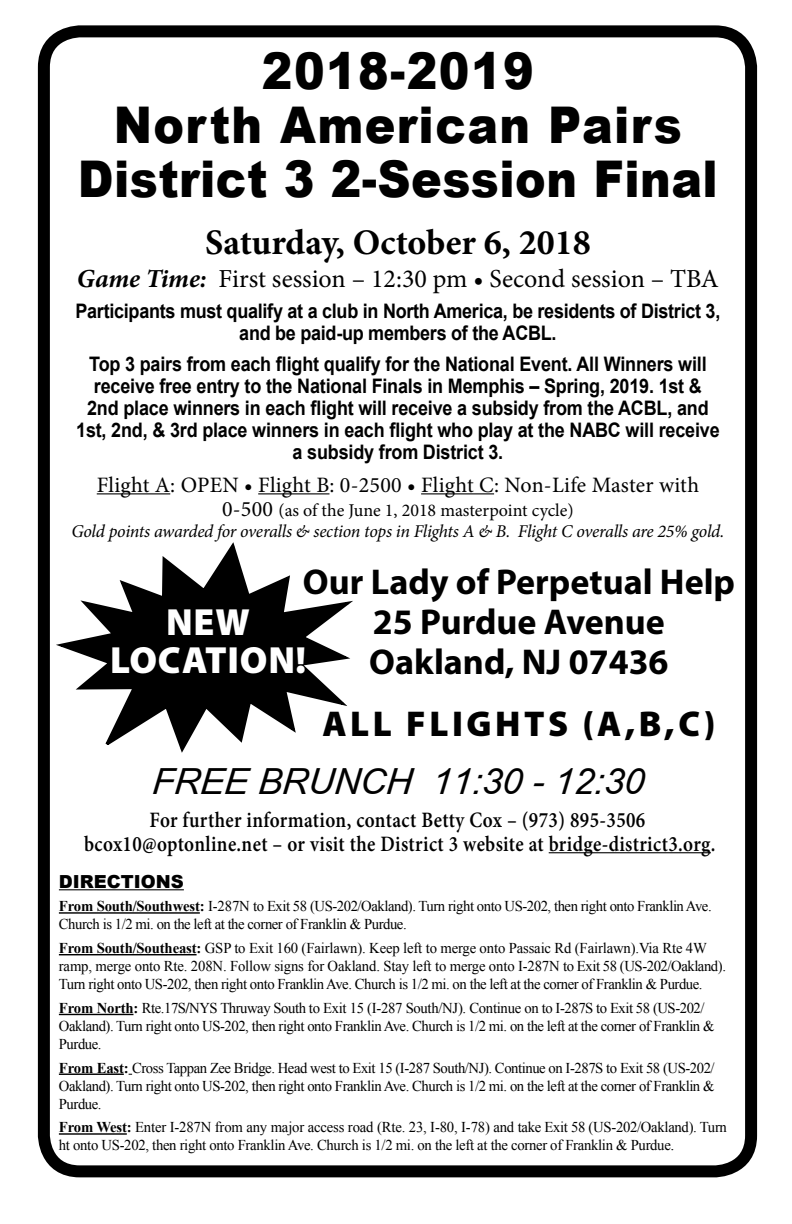
<style>
.page{position:relative;width:792px;height:1224px;background:#fff}
.page>*{position:absolute;margin:0;border:0;box-sizing:border-box;transform-origin:0 0}
.t1{font:900 50.6px/54px "Arial";letter-spacing:.03em;color:#000;text-align:center;scale:.91 1}
.t2{font:900 38px/38px "Myriad Pro";letter-spacing:.02em;color:#fff;text-align:center}
.t3{font:700 36px/40px "Myriad Pro";color:#000;text-align:center}
.t4{font:700 36px "Minion Pro";color:#000}
.t5{font:italic 36px "Arial";color:#000}
.t6{font:900 36px "Myriad Pro";letter-spacing:.1em;color:#000}
.t7{font:26px "Minion Pro";color:#000}
.t8{font:600 22px/24px "Minion Pro";letter-spacing:.02em;color:#000;text-align:center;scale:.87 1}
.t9{font:22px "Minion Pro";letter-spacing:.01em;color:#000}
.t10{font:700 20px/22px "Arial";letter-spacing:-.01em;color:#000;text-align:center;scale:.9 1}
.t11{font:italic 18px/21px "Minion Pro";letter-spacing:-.02em;color:#000;text-align:center}
.t12{font:900 18px "Arial";color:#000}
.t13{font:15px/18px "Times New Roman";letter-spacing:-.03em;color:#000}
.t14{font:15px/18px "Times New Roman";letter-spacing:-.01em;color:#000}
.s1{font-weight:700;font-style:italic}
.s2{font-style:normal;font-size:22px}
.s3{font-style:normal}
.s4{font-weight:700}
.s5{font-size:16px}
</style>
<div class="page">
<div style="left:38px;top:25px;width:719px;height:1152px;border:12px solid #000;border-radius:36px"></div>
<hr style="left:97px;top:493px;width:73px;height:1px;background:#000">
<hr style="left:258px;top:493px;width:71px;height:1px;background:#000">
<hr style="left:421px;top:493px;width:73px;height:1px;background:#000">
<hr style="left:549px;top:852px;width:162px;height:1px;background:#000">
<hr style="left:59px;top:889px;width:125px;height:1px;background:#000">
<hr style="left:59px;top:912px;width:141px;height:2px;background:#000">
<hr style="left:59px;top:954px;width:138px;height:1px;background:#000">
<hr style="left:59px;top:1014px;width:74px;height:1px;background:#000">
<hr style="left:59px;top:1074px;width:65px;height:1px;background:#000">
<hr style="left:59px;top:1133px;width:68px;height:2px;background:#000">
<svg style="left:41px;top:516px;width:312px;height:267px"></svg>
<h1 class="t1" style="left:78px;top:42px;width:705px">2018-2019<br>North American Pairs<br>District 3 2-Session Final</h1>
<h3 class="t4" style="left:205px;top:217px;width:387px">Saturday, October 6, 2018</h3>
<h3 class="t7" style="left:77px;top:261px;width:643px"><span class="s1">Game Time:</span> First session – 12:30 pm • Second session – TBA</h3>
<h3 class="t10" style="left:75px;top:300px;width:718px">Participants must qualify at a club in North America, be residents of District 3, and be paid-up members of the ACBL.</h3>
<p class="t10" style="left:76px;top:353px;width:717px">Top 3 pairs from each flight qualify for the National Event. All Winners will receive free entry to the National Finals in Memphis – Spring, 2019. 1st &amp; 2nd place winners in each flight will receive a subsidy from the ACBL, and 1st, 2nd, &amp; 3rd place winners in each flight who play at the NABC will receive a subsidy from District 3.</p>
<h3 class="t9" style="left:97px;top:470px;width:604px">Flight A: OPEN • Flight B: 0-2500 • Flight C: Non-Life Master with</h3>
<p class="t11" style="left:71px;top:499px;width:655px"><span class="s2">0-500</span> <span class="s3">(as of the June 1, 2018 masterpoint cycle)<br></span>Gold points awarded for overalls &amp; section tops in Flights A &amp; B. Flight C overalls are 25% gold.</p>
<h3 class="t3" style="left:303px;top:561px;width:434px">Our Lady of Perpetual Help<br>25 Purdue Avenue<br>Oakland, NJ 07436</h3>
<h3 class="t6" style="left:322px;top:703px;width:395px">ALL FLIGHTS (A,B,C)</h3>
<h3 class="t5" style="left:151px;top:757px;width:498px">FREE BRUNCH 11:30 - 12:30</h3>
<h3 class="t8" style="left:84px;top:807px;width:727px">For further information, contact Betty Cox – (973) 895-3506 bcox10@optonline.net – or visit the District 3 website at bridge-district3.org.</h3>
<p class="t12" style="left:59px;top:868px;width:126px">DIRECTIONS</p>
<p class="t13" style="left:59px;top:897px;width:654px"><span class="s4">From South/Southwest:</span> I-287N to Exit 58 (US-202/Oakland). Turn right onto US-202, then right onto Franklin Ave.<br>Church is 1/2 mi. on the left at the corner of Franklin &amp; Purdue.</p>
<p class="t14" style="left:59px;top:939px;width:669px"><span class="s4">From South/Southeast:</span> GSP to Exit 160 (Fairlawn). Keep left to merge onto Passaic Rd (Fairlawn).Via Rte 4W ramp, merge onto Rte. 208N. Follow signs for Oakland. Stay left to merge onto I-287N to Exit 58 (US-202/Oakland).<br>Turn right onto US-202, then right onto Franklin Ave. Church is 1/2 mi. on the left at the corner of Franklin &amp; Purdue.</p>
<p class="t13" style="left:59px;top:999px;width:657px"><span class="s4">From North:</span> Rte.17S<span class="s4">/</span>NYS Thruway South to Exit 15 (I-287 South/NJ). Continue on to I-287S to Exit 58 (US-202/<br>Oakland). Turn right onto US-202, then right onto Franklin Ave. Church is 1/2 mi. on the left at the corner of Franklin &amp;<br>Purdue.</p>
<p class="t13" style="left:59px;top:1058px;width:657px;text-align:justify"><span class="s4">From East:</span> Cross Tappan Zee Bridge. Head west to Exit 15 (I-287 South/NJ). Continue on I-287S to Exit 58 (US-202/ Oakland). Turn right onto US-202, then right onto Franklin Ave. Church is 1/2 mi. on the left at the corner of Franklin &amp; Purdue.</p>
<p class="t13" style="left:59px;top:1118px;width:670px"><span class="s4">From West:</span> Enter I-287N from any major access road (Rte. 23, I-80, I-78) and take Exit 58 (US-202/Oakland). Turn ht onto US-202, then right onto Franklin Ave. Church is 1/2 mi. on the left at the corner of Franklin &amp; Purdue<span class="s5">.</span></p>
<h2 class="t2" style="left:110px;top:603px;width:198px">NEW<br>LOCATION!</h2>
</div>
